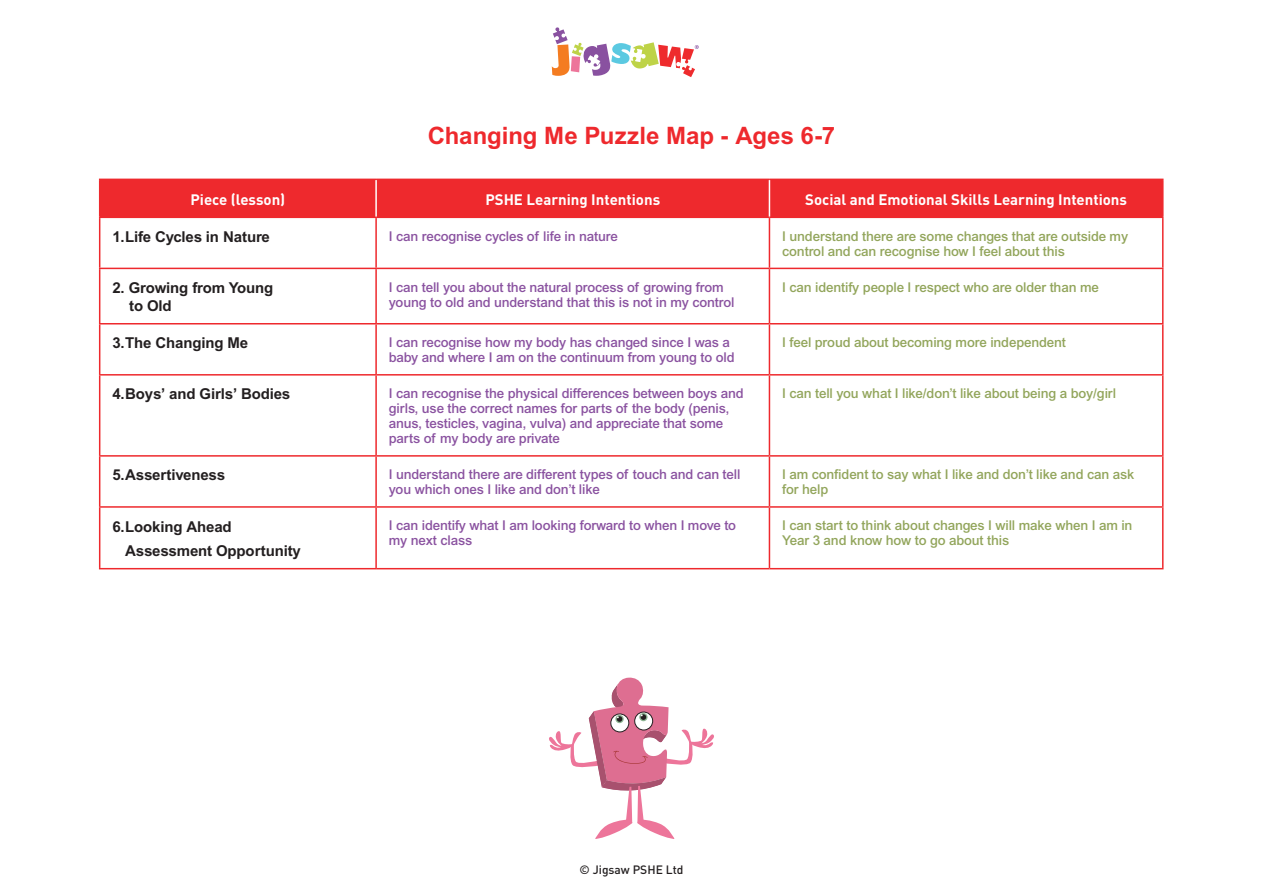
<style>
.page{position:relative;width:1263px;height:893px;background:#fff}
.page>*{position:absolute;margin:0;border:0;box-sizing:border-box;transform-origin:0 0}
.t1{font:700 24px "Arial";color:#ee292d}
.t2{font:700 15px/18px "Arial";letter-spacing:-.01em;color:#231f20}
.t3{font:700 15px "DIN";color:#fff}
.t4{font:500 13.5px/15px "Arial";letter-spacing:-.01em;color:#8a52a0}
.t5{font:500 13.5px/15px "Arial";letter-spacing:-.01em;color:#92a55b}
.t6{font:500 12px "DIN";color:#231f20}
</style>
<div class="page">
<svg style="left:552px;top:27px;width:147px;height:50px"></svg>
<div style="left:100px;top:180px;width:1062px;height:37px;background:#ee292d"></div>
<hr style="left:99px;top:217px;width:277px;height:1px;background:#ee292d">
<hr style="left:99px;top:218px;width:1px;height:50px;background:#ee292d">
<hr style="left:376px;top:217px;width:393px;height:1px;background:#ee292d">
<hr style="left:375px;top:218px;width:2px;height:50px;background:#ee292d">
<hr style="left:769px;top:217px;width:394px;height:1px;background:#ee292d">
<hr style="left:769px;top:218px;width:1px;height:50px;background:#ee292d">
<hr style="left:1162px;top:218px;width:1px;height:50px;background:#ee292d">
<hr style="left:99px;top:268px;width:277px;height:1px;background:#ee292d">
<hr style="left:99px;top:269px;width:1px;height:54px;background:#ee292d">
<hr style="left:376px;top:268px;width:393px;height:1px;background:#ee292d">
<hr style="left:375px;top:269px;width:2px;height:54px;background:#ee292d">
<hr style="left:769px;top:268px;width:394px;height:1px;background:#ee292d">
<hr style="left:769px;top:269px;width:1px;height:54px;background:#ee292d">
<hr style="left:1162px;top:269px;width:1px;height:54px;background:#ee292d">
<hr style="left:99px;top:323px;width:277px;height:1px;background:#ee292d">
<hr style="left:99px;top:324px;width:1px;height:50px;background:#ee292d">
<hr style="left:376px;top:323px;width:393px;height:1px;background:#ee292d">
<hr style="left:375px;top:324px;width:2px;height:50px;background:#ee292d">
<hr style="left:769px;top:323px;width:394px;height:1px;background:#ee292d">
<hr style="left:769px;top:324px;width:1px;height:50px;background:#ee292d">
<hr style="left:1162px;top:324px;width:1px;height:50px;background:#ee292d">
<hr style="left:99px;top:374px;width:277px;height:2px;background:#ee292d">
<hr style="left:99px;top:376px;width:1px;height:79px;background:#ee292d">
<hr style="left:376px;top:374px;width:393px;height:2px;background:#ee292d">
<hr style="left:375px;top:376px;width:2px;height:79px;background:#ee292d">
<hr style="left:769px;top:374px;width:394px;height:2px;background:#ee292d">
<hr style="left:769px;top:376px;width:1px;height:79px;background:#ee292d">
<hr style="left:1162px;top:376px;width:1px;height:79px;background:#ee292d">
<hr style="left:99px;top:455px;width:277px;height:2px;background:#ee292d">
<hr style="left:99px;top:457px;width:1px;height:49px;background:#ee292d">
<hr style="left:376px;top:455px;width:393px;height:2px;background:#ee292d">
<hr style="left:375px;top:457px;width:2px;height:49px;background:#ee292d">
<hr style="left:769px;top:455px;width:394px;height:2px;background:#ee292d">
<hr style="left:769px;top:457px;width:1px;height:49px;background:#ee292d">
<hr style="left:1162px;top:457px;width:1px;height:49px;background:#ee292d">
<hr style="left:99px;top:506px;width:277px;height:2px;background:#ee292d">
<hr style="left:99px;top:508px;width:1px;height:60px;background:#ee292d">
<hr style="left:376px;top:506px;width:393px;height:2px;background:#ee292d">
<hr style="left:375px;top:508px;width:2px;height:60px;background:#ee292d">
<hr style="left:769px;top:506px;width:394px;height:2px;background:#ee292d">
<hr style="left:769px;top:508px;width:1px;height:60px;background:#ee292d">
<hr style="left:1162px;top:508px;width:1px;height:60px;background:#ee292d">
<hr style="left:99px;top:568px;width:277px;height:1px;background:#ee292d">
<hr style="left:376px;top:568px;width:393px;height:1px;background:#ee292d">
<hr style="left:769px;top:568px;width:394px;height:1px;background:#ee292d">
<hr style="left:99px;top:179px;width:277px;height:1px;background:#ee292d">
<hr style="left:99px;top:180px;width:1px;height:37px;background:#ee292d">
<hr style="left:376px;top:179px;width:393px;height:1px;background:#ee292d">
<hr style="left:769px;top:179px;width:394px;height:1px;background:#ee292d">
<hr style="left:1162px;top:180px;width:1px;height:37px;background:#ee292d">
<hr style="left:375px;top:180px;width:2px;height:37px;background:#fff">
<hr style="left:769px;top:180px;width:1px;height:37px;background:#fff">
<svg style="left:549px;top:677px;width:165px;height:162px"></svg>
<p class="t1" style="left:428px;top:122px;width:409px">Changing Me Puzzle Map - Ages 6-7</p>
<p class="t3" style="left:190px;top:189px;width:96px">Piece (lesson)</p>
<p class="t3" style="left:485px;top:189px;width:176px">PSHE Learning Intentions</p>
<p class="t3" style="left:805px;top:189px;width:323px">Social and Emotional Skills Learning Intentions</p>
<p class="t2" style="left:112px;top:227px;width:159px">1.Life Cycles in Nature</p>
<p class="t4" style="left:389px;top:228px;width:231px">I can recognise cycles of life in nature</p>
<p class="t5" style="left:782px;top:228px;width:347px">I understand there are some changes that are outside my control and can recognise how I feel about this</p>
<p class="t2" style="left:129px;top:279px;width:146px;text-indent:-17px">2. Growing from Young to Old</p>
<p class="t4" style="left:389px;top:279px;width:347px">I can tell you about the natural process of growing from young to old and understand that this is not in my control</p>
<p class="t5" style="left:782px;top:279px;width:318px">I can identify people I respect who are older than me</p>
<p class="t2" style="left:112px;top:334px;width:137px">3.The Changing Me</p>
<p class="t4" style="left:389px;top:335px;width:347px">I can recognise how my body has changed since I was a baby and where I am on the continuum from young to old</p>
<p class="t5" style="left:782px;top:335px;width:285px">I feel proud about becoming more independent</p>
<p class="t2" style="left:112px;top:385px;width:179px">4.Boys’ and Girls’ Bodies</p>
<p class="t4" style="left:389px;top:386px;width:356px">I can recognise the physical differences between boys and girls, use the correct names for parts of the body (penis, anus, testicles, vagina, vulva) and appreciate that some parts of my body are private</p>
<p class="t5" style="left:782px;top:386px;width:336px">I can tell you what I like/don’t like about being a boy/girl</p>
<p class="t2" style="left:112px;top:466px;width:114px">5.Assertiveness</p>
<p class="t4" style="left:389px;top:467px;width:353px">I understand there are different types of touch and can tell you which ones I like and don’t like</p>
<p class="t5" style="left:782px;top:467px;width:353px">I am confident to say what I like and don’t like and can ask for help</p>
<p class="t2" style="left:112px;top:517px;width:121px">6.Looking Ahead</p>
<p class="t2" style="left:125px;top:541px;width:177px">Assessment Opportunity</p>
<p class="t4" style="left:389px;top:518px;width:349px">I can identify what I am looking forward to when I move to my next class</p>
<p class="t5" style="left:782px;top:518px;width:352px">I can start to think about changes I will make when I am in<br>Year 3 and know how to go about this</p>
<p class="t6" style="left:579px;top:862px;width:105px">© Jigsaw PSHE Ltd</p>
</div>
